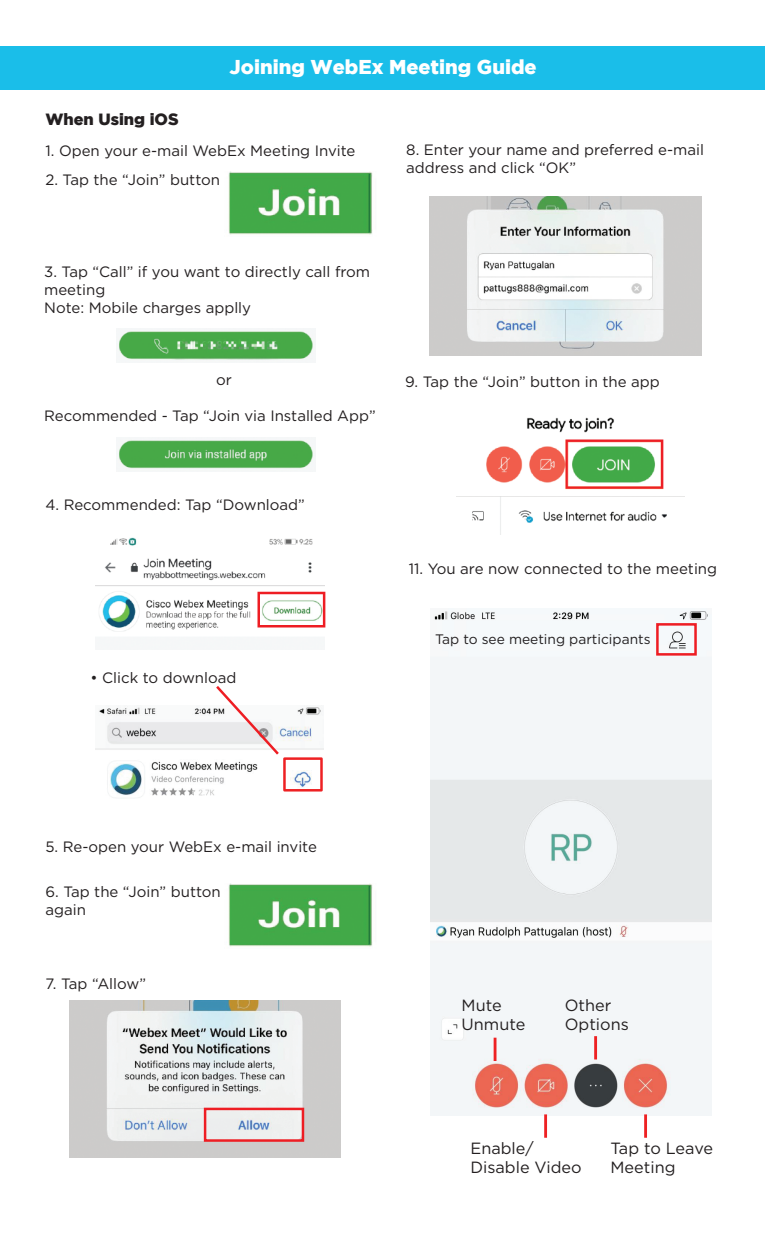
<style>
.page{position:relative;width:765px;height:1260px;background:#fff}
.page>*{position:absolute;margin:0;border:0;box-sizing:border-box;transform-origin:0 0}
.t1{font:900 20px "Gotham";color:#fff}
.t2{font:16.25px/19.5px "Gotham";color:#231f20}
.t3{font:900 16.25px "Gotham";color:#231f20}
.t4{font:15px/18px "Gotham";color:#231f20}
.t5{font:13.75px "Gotham";color:#231f20}
</style>
<div class="page">
<img style="left:430px;top:196px;width:272px;height:160px">
<div style="left:1px;top:46px;width:764px;height:43px;background:#1abee9"></div>
<img style="left:228px;top:171px;width:145px;height:64px">
<img style="left:118px;top:329px;width:197px;height:33px">
<img style="left:117px;top:438px;width:198px;height:33px">
<img style="left:96px;top:706px;width:228px;height:93px">
<img style="left:430px;top:611px;width:281px;height:505px">
<img style="left:96px;top:537px;width:228px;height:95px">
<div style="left:258px;top:592px;width:67px;height:36px;border:2px solid #ee1d23"></div>
<svg style="left:214px;top:686px;width:67px;height:71px"></svg>
<div style="left:283px;top:757px;width:40px;height:35px;border:2px solid #ee2123"></div>
<img style="left:228px;top:883px;width:145px;height:64px">
<img style="left:69px;top:1001px;width:272px;height:156px">
<div style="left:204px;top:1108px;width:100px;height:34px;border:2px solid #ee1d23"></div>
<img style="left:456px;top:417px;width:229px;height:118px">
<div style="left:656px;top:623px;width:41px;height:33px;border:2px solid #ee1d23"></div>
<hr style="left:544px;top:1114px;width:3px;height:24px;background:#ee2123">
<hr style="left:644px;top:1114px;width:3px;height:24px;background:#ee2123">
<hr style="left:494px;top:1038px;width:2px;height:23px;background:#ee2123">
<hr style="left:594px;top:1036px;width:3px;height:23px;background:#ee2123">
<h1 class="t1" style="left:230px;top:55px;width:309px">Joining WebEx Meeting Guide</h1>
<p class="t3" style="left:45px;top:110px;width:135px">When Using iOS</p>
<p class="t4" style="left:45px;top:142px;width:312px">1. Open your e-mail WebEx Meeting Invite</p>
<p class="t4" style="left:45px;top:170px;width:176px">2. Tap the “Join” button</p>
<p class="t4" style="left:406px;top:141px;width:299px">8. Enter your name and preferred e-mail address and click “OK”</p>
<p class="t4" style="left:44px;top:262px;width:328px">3. Tap “Call” if you want to directly call from meeting<br>Note: Mobile charges applly</p>
<p class="t4" style="left:216px;top:370px;width:17px">or</p>
<p class="t4" style="left:44px;top:406px;width:333px">Recommended - Tap “Join via Installed App”</p>
<p class="t4" style="left:45px;top:495px;width:261px">4. Recommended: Tap “Download”</p>
<p class="t4" style="left:90px;top:669px;width:147px">• Click to download</p>
<p class="t4" style="left:405px;top:372px;width:256px">9. Tap the “Join” button in the app</p>
<p class="t4" style="left:409px;top:559px;width:310px">11. You are now connected to the meeting</p>
<p class="t5" style="left:435px;top:632px;width:217px">Tap to see meeting participants</p>
<p class="t4" style="left:45px;top:838px;width:273px">5. Re-open your WebEx e-mail invite</p>
<p class="t4" style="left:45px;top:883px;width:177px">6. Tap the “Join” button again</p>
<p class="t4" style="left:45px;top:975px;width:102px">7. Tap “Allow”</p>
<p class="t2" style="left:462px;top:995px;width:65px">Mute<br>Unmute</p>
<p class="t2" style="left:565px;top:995px;width:66px">Other<br>Options</p>
<p class="t2" style="left:470px;top:1138px;width:113px">Enable/<br>Disable Video</p>
<p class="t2" style="left:611px;top:1138px;width:104px">Tap to Leave<br>Meeting</p>
</div>
